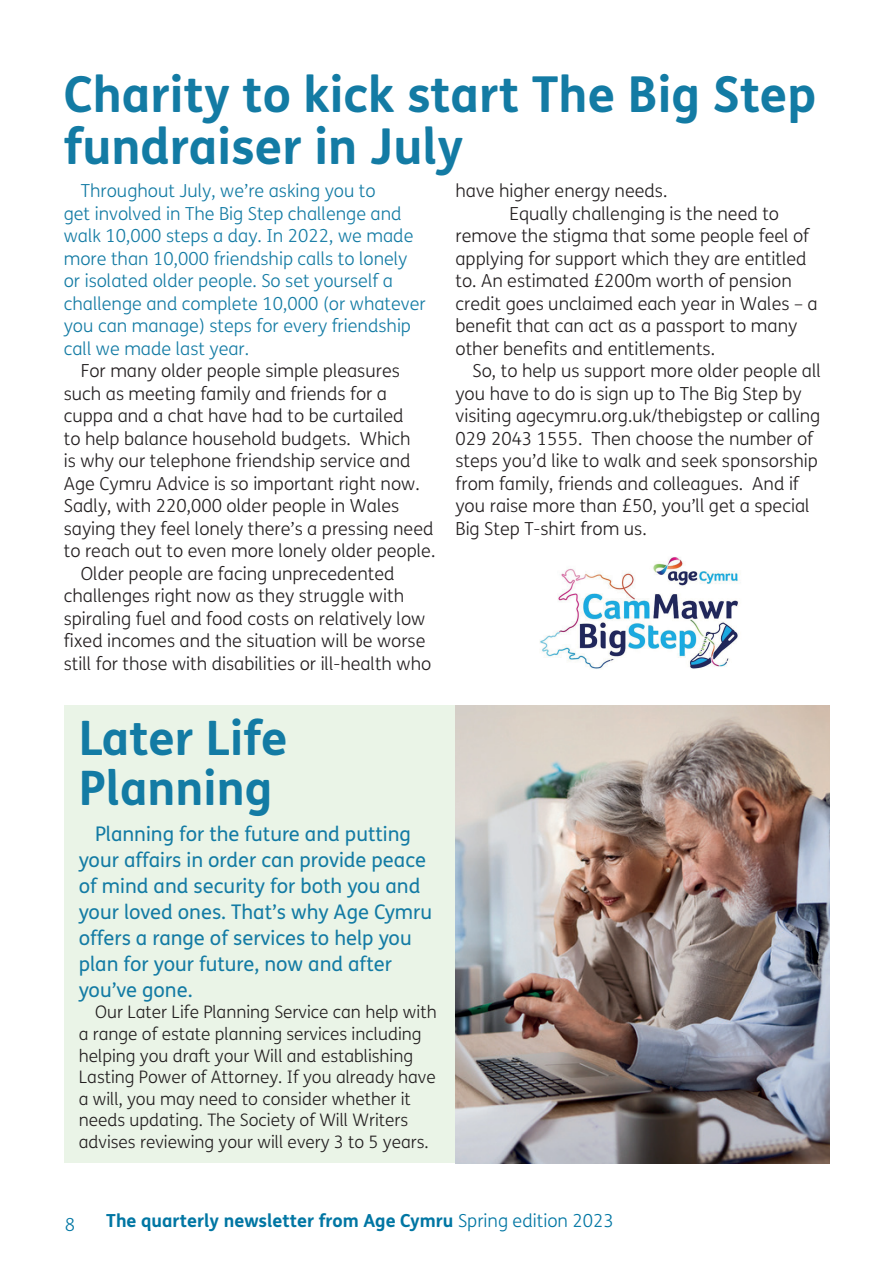
<style>
.page{position:relative;width:893px;height:1263px;background:#fff}
.page>*{position:absolute;margin:0;border:0;box-sizing:border-box;transform-origin:0 0}
.t1{font:700 49.5px/52.5px "FS Me";color:#137ba4}
.t2{font:700 47.55px/50.4px "FS Me";color:#137ba4}
.t3{font:20.1px/26px "FS Me";color:#137ba4}
.t4{font:300 18px "FS Me";color:#231f20}
.t5{font:300 18px/22.5px "FS Me";color:#137ba4}
.t6{font:700 18px "FS Me";color:#0076a3}
.t7{font:300 18px "FS Me";color:#0076a3}
.t8{font:300 17.25px/21.6px "FS Me";color:#231f20}
.s1{font-weight:300}
</style>
<div class="page">
<div style="left:64px;top:706px;width:722px;height:457px;background:#eaf4e7"></div>
<img style="left:539px;top:557px;width:202px;height:112px">
<img style="left:455px;top:706px;width:374px;height:457px">
<h1 class="t1" style="left:64px;top:65px;width:754px">Charity to kick start The Big Step fundraiser in July</h1>
<p class="t5" style="left:64px;top:180px;width:364px;text-indent:17px">Throughout July, we’re asking you to<br>get involved in The Big Step challenge and walk 10,000 steps a day. In 2022, we made more than 10,000 friendship calls to lonely or isolated older people. So set yourself a challenge and complete 10,000 (or whatever you can manage) steps for every friendship call we made last year.</p>
<p class="t4" style="left:81px;top:361px;width:321px">For many older people simple pleasures</p>
<p class="t4" style="left:64px;top:383px;width:325px">such as meeting family and friends for a</p>
<p class="t4" style="left:64px;top:406px;width:341px">cuppa and a chat have had to be curtailed</p>
<p class="t4" style="left:64px;top:428px;width:348px">to help balance household budgets. Which</p>
<p class="t4" style="left:64px;top:451px;width:348px">is why our telephone friendship service and</p>
<p class="t4" style="left:64px;top:473px;width:357px">Age Cymru Advice is so important right now.</p>
<p class="t4" style="left:64px;top:496px;width:337px">Sadly, with 220,000 older people in Wales</p>
<p class="t4" style="left:64px;top:518px;width:371px">saying they feel lonely there’s a pressing need</p>
<p class="t4" style="left:64px;top:541px;width:373px">to reach out to even more lonely older people.</p>
<p class="t4" style="left:81px;top:563px;width:315px">Older people are facing unprecedented</p>
<p class="t4" style="left:64px;top:586px;width:342px">challenges right now as they struggle with</p>
<p class="t4" style="left:64px;top:608px;width:363px">spiraling fuel and food costs on relatively low</p>
<p class="t4" style="left:64px;top:631px;width:363px">fixed incomes and the situation will be worse</p>
<p class="t4" style="left:64px;top:653px;width:369px">still for those with disabilities or ill-health who</p>
<p class="t4" style="left:455px;top:181px;width:213px">have higher energy needs.</p>
<p class="t4" style="left:509px;top:203px;width:271px">Equally challenging is the need to</p>
<p class="t4" style="left:455px;top:226px;width:355px">remove the stigma that some people feel of</p>
<p class="t4" style="left:455px;top:248px;width:353px">applying for support which they are entitled</p>
<p class="t4" style="left:455px;top:271px;width:338px">to. An estimated £200m worth of pension</p>
<p class="t4" style="left:455px;top:293px;width:364px">credit goes unclaimed each year in Wales – a</p>
<p class="t4" style="left:455px;top:316px;width:343px">benefit that can act as a passport to many</p>
<p class="t4" style="left:455px;top:338px;width:261px">other benefits and entitlements.</p>
<p class="t4" style="left:472px;top:361px;width:350px">So, to help us support more older people all</p>
<p class="t4" style="left:455px;top:383px;width:348px">you have to do is sign up to The Big Step by</p>
<p class="t4" style="left:455px;top:406px;width:366px">visiting agecymru.org.uk/thebigstep or calling</p>
<p class="t4" style="left:455px;top:428px;width:359px">029 2043 1555. Then choose the number of</p>
<p class="t4" style="left:455px;top:451px;width:364px">steps you’d like to walk and seek sponsorship</p>
<p class="t4" style="left:455px;top:473px;width:345px">from family, friends and colleagues. And if</p>
<p class="t4" style="left:455px;top:496px;width:356px">you raise more than £50, you’ll get a special</p>
<p class="t4" style="left:455px;top:518px;width:193px">Big Step T-shirt from us.</p>
<h2 class="t2" style="left:79px;top:710px;width:210px">Later Life<br>Planning</h2>
<p class="t3" style="left:79px;top:821px;width:355px;text-indent:16px">Planning for the future and putting your affairs in order can provide peace of mind and security for both you and your loved ones. That’s why Age Cymru offers a range of services to help you plan for your future, now and after you’ve gone.</p>
<p class="t8" style="left:79px;top:1002px;width:359px;text-indent:16px">Our Later Life Planning Service can help with a range of estate planning services including helping you draft your Will and establishing Lasting Power of Attorney. If you already have a will, you may need to consider whether it needs updating. The Society of Will Writers advises reviewing your will every 3 to 5 years.</p>
<p class="t7" style="left:65px;top:1214px;width:12px">8</p>
<p class="t6" style="left:106px;top:1207px;width:509px">The quarterly newsletter from Age Cymru <span class="s1">Spring edition 2023</span></p>
</div>
